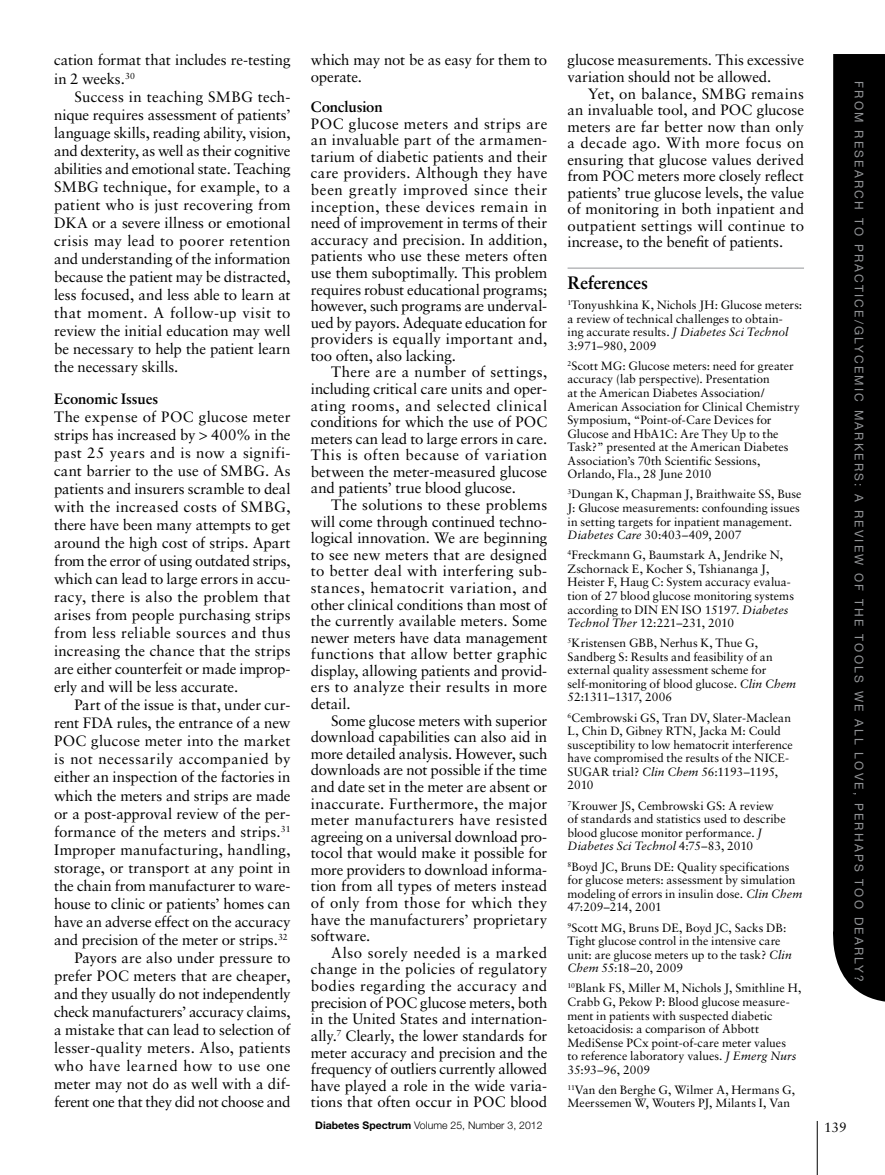
<style>
.page{position:relative;width:885px;height:1175px;background:#fff}
.page>*{position:absolute;margin:0;border:0;box-sizing:border-box;transform-origin:0 0}
.t1{font:700 18px "Sabon LT Std";letter-spacing:-.015em;color:#000}
.t2{font:15px/16.5px "Sabon LT Std";color:#000;text-align:justify}
.t3{font:700 15px "Sabon LT Std";letter-spacing:-.01em;color:#000}
.t4{font:13.5px "Sabon LT Std";color:#000}
.t5{font:12px/13.5px "Sabon LT Std";color:#000}
.t6{font:12px "Helvetica Neue";letter-spacing:.185em;color:#939598}
.t7{font:300 10.5px "Helvetica Neue LT Std";color:#000}
.s1{font-style:italic}
.s2{font-weight:700}
</style>
<div class="page">
<hr style="left:816px;top:1120px;width:1px;height:54px;background:#000">
<svg style="left:833px;top:54px;width:51px;height:948px;background:#070707"></svg>
<hr style="left:567px;top:268px;width:236px;height:1px;background:#939598">
<p class="t2" style="left:54px;top:51px;width:238px;line-height:18px">cation format that includes re-testing in 2 weeks.<sup>30</sup></p>
<p class="t2" style="left:54px;top:87px;width:238px;line-height:18px;text-indent:20px">Success in teaching SMBG tech&shy;nique requires assessment of patients’ language skills, reading ability, vision, and dexterity, as well as their cognitive abilities and emotional state. Teaching SMBG technique, for example, to a patient who is just recovering from DKA or a severe illness or emotional crisis may lead to poorer retention and understanding of the information because the patient may be distracted, less focused, and less able to learn at that moment. A follow-up visit to review the initial education may well be necessary to help the patient learn the necessary skills.</p>
<p class="t3" style="left:54px;top:389px;width:106px">Economic Issues</p>
<p class="t2" style="left:54px;top:407px;width:238px;line-height:18px">The expense of POC glucose meter strips has increased by 400% in the past 25 years and is now a signifi&shy;cant barrier to the use of SMBG. As patients and insurers scramble to deal with the increased costs of SMBG, there have been many attempts to get around the high cost of strips. Apart from the error of using outdated strips, which can lead to large errors in accu&shy;racy, there is also the problem that arises from people purchasing strips from less reliable sources and thus increasing the chance that the strips are either counterfeit or made improp&shy;erly and will be less accurate.</p>
<p class="t2" style="left:54px;top:696px;width:238px;line-height:18px;text-align:right">Part of the issue is that, under cur&shy;rent FDA rules, the entrance of a new POC glucose meter into the market is not necessarily accompanied by either an inspection of the factories in which the meters and strips are made or a post-approval review of the per&shy;formance of the meters and strips.<sup>31<br></sup>Improper manufacturing, handling, storage, or transport at any point in the chain from manufacturer to ware&shy;house to clinic or patients’ homes can have an adverse effect on the accuracy and precision of the meter or strips.<sup>32<br></sup>Payors are also under pressure to prefer POC meters that are cheaper, and they usually do not independently check manufacturers’ accuracy claims, a mistake that can lead to selection of lesser-quality meters. Also, patients who have learned how to use one meter may not do as well with a dif&shy;ferent one that they did not choose and</p>
<p class="t2" style="left:311px;top:52px;width:238px">which may not be as easy for them to operate.</p>
<p class="t3" style="left:311px;top:98px;width:73px">Conclusion</p>
<p class="t2" style="left:311px;top:115px;width:238px">POC glucose meters and strips are an invaluable part of the armamen&shy;tarium of diabetic patients and their care providers. Although they have been greatly improved since their inception, these devices remain in need of improvement in terms of their accuracy and precision. In addition, patients who use these meters often use them suboptimally. This problem requires robust educational programs; however, such programs are underval&shy;ued by payors. Adequate education for providers is equally important and, too often, also lacking.</p>
<p class="t2" style="left:311px;top:364px;width:238px;text-indent:20px">There are a number of settings, including critical care units and oper&shy;ating rooms, and selected clinical conditions for which the use of POC meters can lead to large errors in care.<br>This is often because of variation between the meter-measured glucose and patients’ true blood glucose.</p>
<p class="t2" style="left:311px;top:496px;width:238px;text-indent:20px">The solutions to these problems will come through continued techno&shy;logical innovation. We are beginning to see new meters that are designed to better deal with interfering sub&shy;stances, hematocrit variation, and other clinical conditions than most of the currently available meters. Some newer meters have data management functions that allow better graphic display, allowing patients and provid&shy;ers to analyze their results in more detail.</p>
<p class="t2" style="left:311px;top:712px;width:238px;text-indent:20px">Some glucose meters with superior download capabilities can also aid in more detailed analysis. However, such downloads are not possible if the time and date set in the meter are absent or inaccurate. Furthermore, the major meter manufacturers have resisted agreeing on a universal download pro&shy;tocol that would make it possible for more providers to download informa&shy;tion from all types of meters instead of only from those for which they have the manufacturers’ proprietary software.</p>
<p class="t2" style="left:311px;top:944px;width:238px;text-indent:20px">Also sorely needed is a marked change in the policies of regulatory bodies regarding the accuracy and precision of POC glucose meters, both in the United States and internation&shy;ally.<sup>7</sup> Clearly, the lower standards for meter accuracy and precision and the frequency of outliers currently allowed have played a role in the wide varia&shy;tions that often occur in POC blood</p>
<p class="t2" style="left:567px;top:52px;width:238px">glucose measurements. This excessive variation should not be allowed.</p>
<p class="t2" style="left:567px;top:85px;width:238px;text-indent:20px">Yet, on balance, SMBG remains an invaluable tool, and POC glucose meters are far better now than only a decade ago. With more focus on ensuring that glucose values derived from POC meters more closely reflect patients’ true glucose levels, the value of monitoring in both inpatient and outpatient settings will continue to increase, to the benefit of patients.</p>
<p class="t1" style="left:567px;top:271px;width:82px">References</p>
<p class="t5" style="left:567px;top:298px;width:236px"><sup>1</sup>Tonyushkina K, Nichols JH: Glucose meters: a review of technical challenges to obtain-<br>ing accurate results. <span class="s1">J Diabetes Sci Technol </span>3:971–980, 2009</p>
<p class="t5" style="left:567px;top:359px;width:234px"><sup>2</sup>Scott MG: Glucose meters: need for greater accuracy (lab perspective). Presentation<br>at the American Diabetes Association/ American Association for Clinical Chemistry Symposium, “Point-of-Care Devices for Glucose and HbA1C: Are They Up to the Task?” presented at the American Diabetes Association’s 70th Scientific Sessions, Orlando, Fla., 28 June 2010</p>
<p class="t5" style="left:567px;top:487px;width:235px"><sup>3</sup>Dungan K, Chapman J, Braithwaite SS, Buse J: Glucose measurements: confounding issues in setting targets for inpatient management.<br><span class="s1">Diabetes Care</span> 30:403–409, 2007</p>
<p class="t5" style="left:567px;top:548px;width:228px"><sup>4</sup>Freckmann G, Baumstark A, Jendrike N, Zschornack E, Kocher S, Tshiananga J, Heister F, Haug C: System accuracy evalua&shy;tion of 27 blood glucose monitoring systems according to DIN EN ISO 15197. <span class="s1">Diabetes Technol Ther</span> 12:221–231, 2010</p>
<p class="t5" style="left:567px;top:636px;width:230px"><sup>5</sup>Kristensen GBB, Nerhus K, Thue G, Sandberg S: Results and feasibility of an external quality assessment scheme for self-monitoring of blood glucose. <span class="s1">Clin Chem </span>52:1311–1317, 2006</p>
<p class="t5" style="left:567px;top:710px;width:226px"><sup>6</sup>Cembrowski GS, Tran DV, Slater-Maclean L, Chin D, Gibney RTN, Jacka M: Could susceptibility to low hematocrit interference have compromised the results of the NICE-SUGAR trial? <span class="s1">Clin Chem</span> 56:1193–1195, 2010</p>
<p class="t5" style="left:567px;top:798px;width:219px"><sup>7</sup>Krouwer JS, Cembrowski GS: A review of standards and statistics used to describe blood glucose monitor performance. <span class="s1">J Diabetes Sci Technol</span> 4:75–83, 2010</p>
<p class="t5" style="left:567px;top:859px;width:236px"><sup>8</sup>Boyd JC, Bruns DE: Quality specifications for glucose meters: assessment by simulation modeling of errors in insulin dose. <span class="s1">Clin Chem </span>47:209–214, 2001</p>
<p class="t5" style="left:567px;top:920px;width:225px"><sup>9</sup>Scott MG, Bruns DE, Boyd JC, Sacks DB:<br>Tight glucose control in the intensive care unit: are glucose meters up to the task? <span class="s1">Clin Chem</span> 55:18–20, 2009</p>
<p class="t5" style="left:567px;top:981px;width:235px"><sup>10</sup>Blank FS, Miller M, Nichols J, Smithline H, Crabb G, Pekow P: Blood glucose measure&shy;ment in patients with suspected diabetic ketoacidosis: a comparison of Abbott MediSense PCx point-of-care meter values<br>to reference laboratory values. <span class="s1">J Emerg Nurs </span>35:93–96, 2009</p>
<p class="t5" style="left:567px;top:1082px;width:229px"><sup>11</sup>Van den Berghe G, Wilmer A, Hermans G,<br>Meerssemen W, Wouters PJ, Milants I, Van</p>
<p class="t6" style="left:866px;top:81px;width:902px;rotate:90deg">From Research to Practice/Glycemic M arkers: A Review of the Tools We All Love, Perhap s Too Dearly?</p>
<p class="t7" style="left:315px;top:1119px;width:229px"><span class="s2">Diabetes Spectrum</span> Volume 25, Number 3, 2012</p>
<p class="t4" style="left:823px;top:1119px;width:24px">139</p>
</div>
